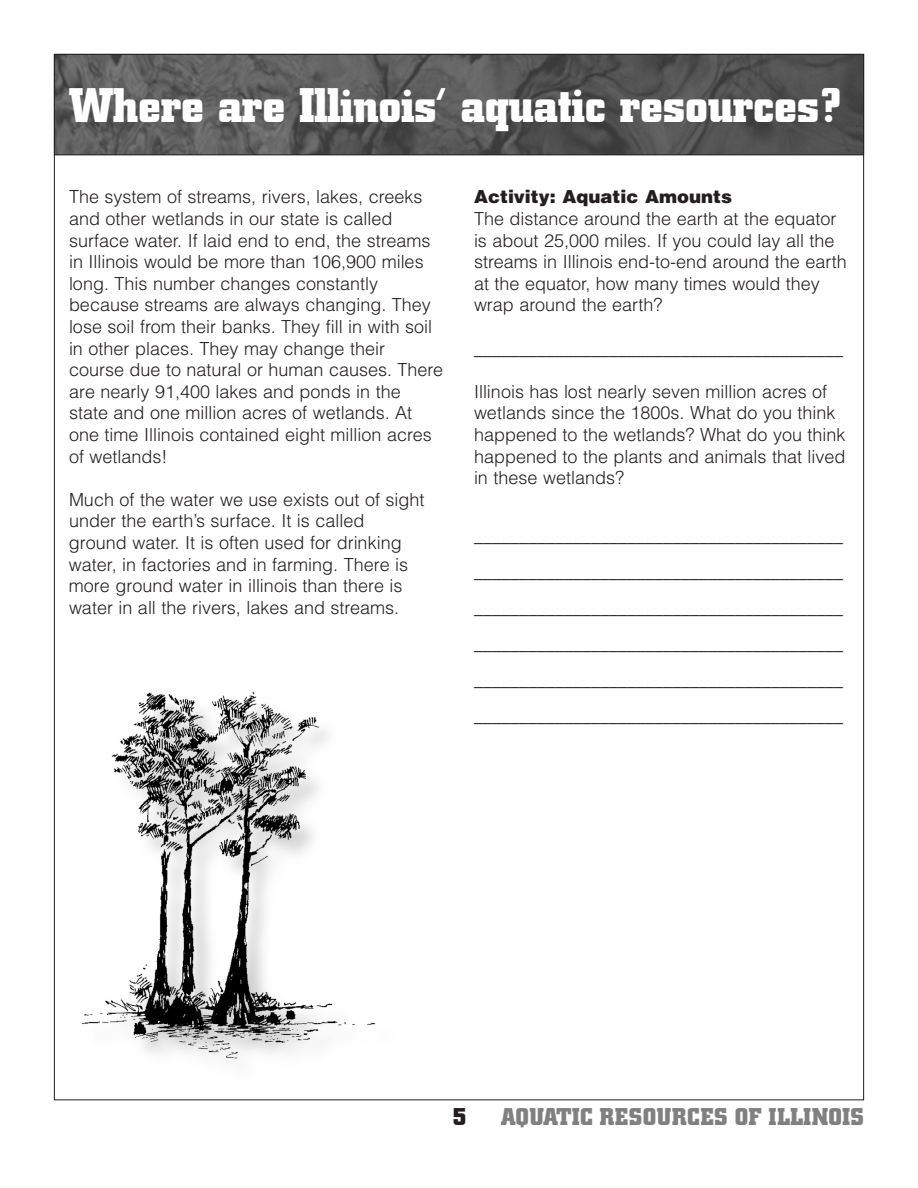
<style>
.page{position:relative;width:918px;height:1188px;background:#fff}
.page>*{position:absolute;margin:0;border:0;box-sizing:border-box;transform-origin:0 0}
.t1{font:700 48px "City";color:#fff}
.t2{font:700 24px "City";letter-spacing:.02em;color:#808080}
.t3{font:700 24px "City";color:#231f20}
.t4{font:300 18px/21.6px "Helvetica";color:#231f20}
.t5{font:900 18px "Helvetica";color:#231f20}
</style>
<div class="page">
<img style="left:53px;top:673px;width:322px;height:409px">
<img style="left:56px;top:56px;width:806px;height:97px">
<div style="left:54px;top:54px;width:810px;height:101px;border:1px solid #231f20"></div>
<h1 class="t1" style="left:69px;top:88px;width:774px">Where are Illinois’ aquatic resources?</h1>
<p class="t4" style="left:69px;top:186px;width:355px">The system of streams, rivers, lakes, creeks</p>
<p class="t4" style="left:69px;top:208px;width:325px">and other wetlands in our state is called</p>
<p class="t4" style="left:69px;top:230px;width:363px">surface water. If laid end to end, the streams</p>
<p class="t4" style="left:311px;top:251px;width:104px">87,00 miles</p>
<p class="t4" style="left:69px;top:273px;width:311px">long. This number changes constantly</p>
<p class="t4" style="left:69px;top:294px;width:363px">because streams are always changing. They</p>
<p class="t4" style="left:69px;top:316px;width:365px">lose soil from their banks. They fill in with soil</p>
<p class="t4" style="left:69px;top:338px;width:318px">in other places. They may change their</p>
<p class="t4" style="left:69px;top:359px;width:376px">course due to natural or human causes. There</p>
<p class="t4" style="left:155px;top:381px;width:37px">870</p>
<p class="t4" style="left:69px;top:402px;width:345px">state and one million acres of wetlands. At</p>
<p class="t4" style="left:69px;top:424px;width:364px">one time Illinois contained eight million acres</p>
<p class="t4" style="left:69px;top:446px;width:100px">of wetlands!</p>
<p class="t4" style="left:69px;top:489px;width:357px">Much of the water we use exists out of sight</p>
<p class="t4" style="left:69px;top:510px;width:297px">under the earth’s surface. It is called</p>
<p class="t4" style="left:127px;top:532px;width:271px">water. It is often used for drinking</p>
<p class="t4" style="left:69px;top:575px;width:332px;text-align:right">water in Il inois than there is<br>water in all the rivers, lakes and streams.</p>
<p class="t4" style="left:69px;top:250px;width:356px">in Illinois would be more than 106,900 miles</p>
<p class="t4" style="left:69px;top:379px;width:333px">are nearly 91,400 lakes and ponds in the</p>
<p class="t4" style="left:69px;top:530px;width:341px">ground water. It is often used for drinking water, in factories and in farming. There is more ground water in illinois than there is</p>
<p class="t5" style="left:474px;top:187px;width:260px">Activity: Aquatic Amounts</p>
<p class="t4" style="left:474px;top:208px;width:374px">The distance around the earth at the equator is about 25,000 miles. If you could lay all the streams in Illinois end-to-end around the earth at the equator, how many times would they wrap around the earth?</p>
<p class="t4" style="left:474px;top:338px;width:370px">_________________________________________</p>
<p class="t4" style="left:474px;top:381px;width:373px">Illinois has lost nearly seven million acres of wetlands since the 1800s. What do you think happened to the wetlands? What do you think happened to the plants and animals that lived in these wetlands?</p>
<p class="t4" style="left:474px;top:518px;width:370px;line-height:36px;text-align:justify">_________________________________________ _________________________________________ _________________________________________ _________________________________________ _________________________________________ _________________________________________</p>
<h2 class="t3" style="left:453px;top:1108px;width:15px">5</h2>
<h2 class="t2" style="left:501px;top:1108px;width:365px">AQUATIC RESOURCES OF ILLINOIS</h2>
</div>
